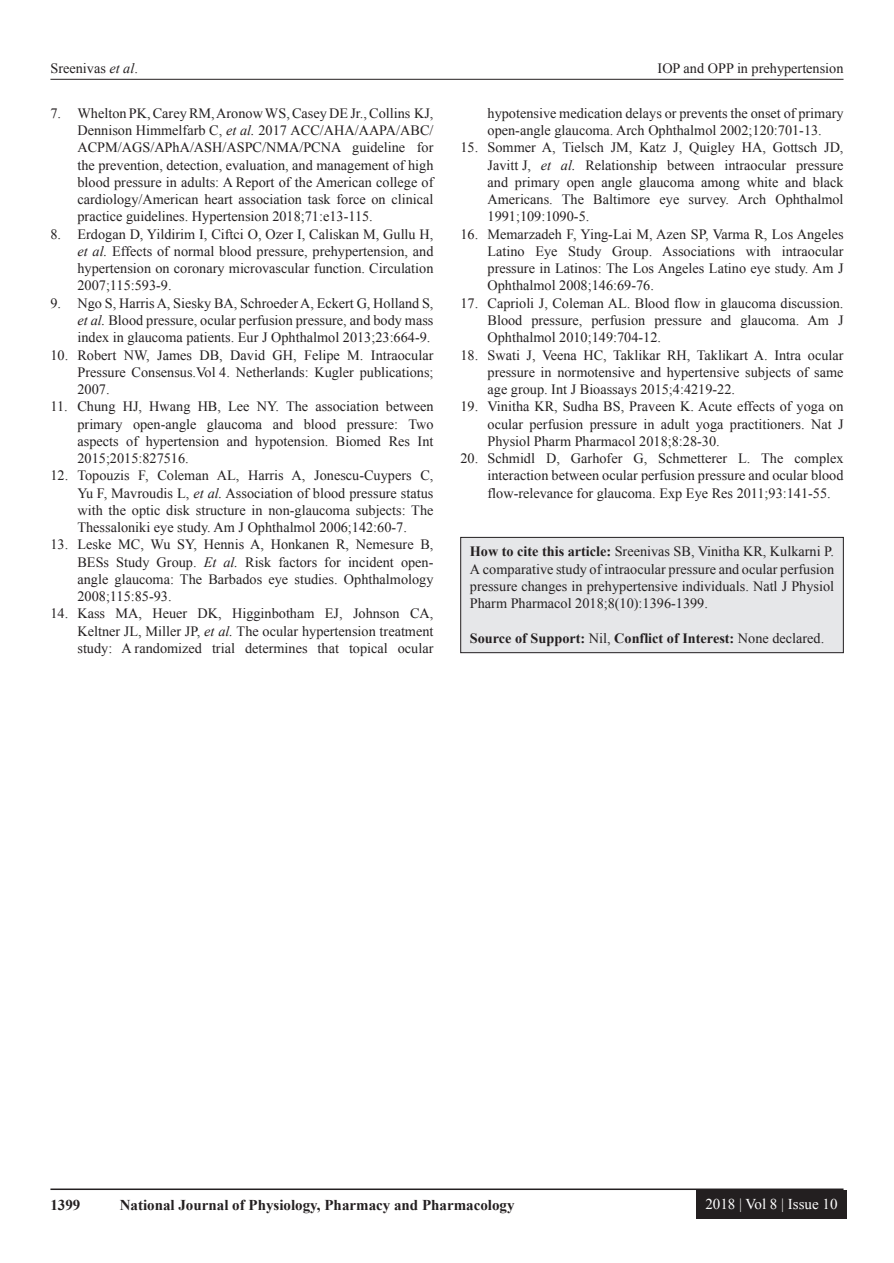
<style>
.page{position:relative;width:894px;height:1263px;background:#fff}
.page>*{position:absolute;margin:0;border:0;box-sizing:border-box;transform-origin:0 0}
.t1{font:700 15px "Times New Roman";color:#231f20}
.t2{font:15px "Times New Roman";color:#fff}
.REF{font:14.25px/17.2px "Times New Roman";color:#231f20;text-align:justify}
.HTC{font:14.25px/17.2px "Times New Roman";color:#231f20;text-align:justify}
.HTC-2{font:700 14.25px "Times New Roman";color:#231f20}
.s1{font-style:italic}
.s2{font-weight:700}
.s3{font-weight:400}
</style>
<div class="page">
<hr style="left:50px;top:79px;width:793px;height:1px;background:#231f20">
<hr style="left:50px;top:1188px;width:793px;height:2px;background:#231f20">
<div style="left:696px;top:1190px;width:150px;height:28px;background:#231f20"></div>
<div style="left:460px;top:537px;width:383px;height:115px;background:#e6e7e9"></div>
<div style="left:460px;top:537px;width:383px;height:116px;border:1px solid #231f20"></div>
<p class="REF" style="left:50px;top:59px;width:89px">Sreenivas <span class="s1">et al</span>.</p>
<p class="REF" style="left:657px;top:59px;width:187px">IOP and OPP in prehypertension</p>
<p class="REF" style="left:77px;top:104px;width:357px;text-indent:-27px">7. Whelton PK, Carey RM, Aronow WS, Casey DE Jr., Collins KJ, Dennison Himmelfarb C, <span class="s1">et al.</span> 2017 ACC/AHA/AAPA/ABC/ ACPM/AGS/APhA/ASH/ASPC/NMA/PCNA guideline for the prevention, detection, evaluation, and management of high blood pressure in adults: A Report of the American college of cardiology/American heart association task force on clinical practice guidelines. Hypertension 2018;71:e13-115.</p>
<p class="REF" style="left:77px;top:225px;width:357px;text-indent:-27px">8. Erdogan D, Yildirim I, Ciftci O, Ozer I, Caliskan M, Gullu H, <span class="s1">et al.</span> Effects of normal blood pressure, prehypertension, and hypertension on coronary microvascular function. Circulation 2007;115:593-9.</p>
<p class="REF" style="left:77px;top:294px;width:357px;text-indent:-27px">9. Ngo S, Harris A, Siesky BA, Schroeder A, Eckert G, Holland S, <span class="s1">et al.</span> Blood pressure, ocular perfusion pressure, and body mass index in glaucoma patients. Eur J Ophthalmol 2013;23:664-9.</p>
<p class="REF" style="left:77px;top:346px;width:357px;text-indent:-27px">10. Robert NW, James DB, David GH, Felipe M. Intraocular Pressure Consensus.Vol 4. Netherlands: Kugler publications; 2007.</p>
<p class="REF" style="left:77px;top:397px;width:357px;text-indent:-27px">11. Chung HJ, Hwang HB, Lee NY. The association between primary open-angle glaucoma and blood pressure: Two aspects of hypertension and hypotension. Biomed Res Int 2015;2015:827516.</p>
<p class="REF" style="left:77px;top:466px;width:357px;text-indent:-27px">12. Topouzis F, Coleman AL, Harris A, Jonescu-Cuypers C, Yu F, Mavroudis L, <span class="s1">et al.</span> Association of blood pressure status with the optic disk structure in non-glaucoma subjects: The Thessaloniki eye study. Am J Ophthalmol 2006;142:60-7.</p>
<p class="REF" style="left:77px;top:535px;width:357px;text-indent:-27px">13. Leske MC, Wu SY, Hennis A, Honkanen R, Nemesure B, BESs Study Group. <span class="s1">Et al.</span> Risk factors for incident open&shy;angle glaucoma: The Barbados eye studies. Ophthalmology 2008;115:85-93.</p>
<p class="REF" style="left:77px;top:604px;width:357px;text-indent:-27px">14. Kass MA, Heuer DK, Higginbotham EJ, Johnson CA, Keltner JL, Miller JP, <span class="s1">et al.</span> The ocular hypertension treatment study: A randomized trial determines that topical ocular</p>
<p class="REF" style="left:487px;top:104px;width:357px">hypotensive medication delays or prevents the onset of primary open-angle glaucoma. Arch Ophthalmol 2002;120:701-13.</p>
<p class="REF" style="left:487px;top:139px;width:357px;text-indent:-27px">15. Sommer A, Tielsch JM, Katz J, Quigley HA, Gottsch JD, Javitt J, <span class="s1">et al.</span> Relationship between intraocular pressure and primary open angle glaucoma among white and black Americans. The Baltimore eye survey. Arch Ophthalmol 1991;109:1090-5.</p>
<p class="REF" style="left:487px;top:225px;width:357px;text-indent:-27px">16. Memarzadeh F, Ying-Lai M, Azen SP, Varma R, Los Angeles Latino Eye Study Group. Associations with intraocular pressure in Latinos: The Los Angeles Latino eye study. Am J Ophthalmol 2008;146:69-76.</p>
<p class="REF" style="left:487px;top:294px;width:357px;text-indent:-27px">17. Caprioli J, Coleman AL. Blood flow in glaucoma discussion.<br>Blood pressure, perfusion pressure and glaucoma. Am J Ophthalmol 2010;149:704-12.</p>
<p class="REF" style="left:487px;top:346px;width:357px;text-indent:-27px">18. Swati J, Veena HC, Taklikar RH, Taklikart A. Intra ocular pressure in normotensive and hypertensive subjects of same age group. Int J Bioassays 2015;4:4219-22.</p>
<p class="REF" style="left:487px;top:397px;width:357px;text-indent:-27px">19. Vinitha KR, Sudha BS, Praveen K. Acute effects of yoga on ocular perfusion pressure in adult yoga practitioners. Nat J Physiol Pharm Pharmacol 2018;8:28-30.</p>
<p class="REF" style="left:487px;top:449px;width:357px;text-indent:-27px">20. Schmidl D, Garhofer G, Schmetterer L. The complex interaction between ocular perfusion pressure and ocular blood flow-relevance for glaucoma. Exp Eye Res 2011;93:141-55.</p>
<p class="HTC" style="left:469px;top:542px;width:365px"><span class="s2">How to cite this article:</span> Sreenivas SB, Vinitha KR, Kulkarni P.<br>A comparative study of intraocular pressure and ocular perfusion pressure changes in prehypertensive individuals. Natl J Physiol Pharm Pharmacol 2018;8(10):1396-1399.</p>
<p class="HTC-2" style="left:469px;top:628px;width:356px">Source of Support: <span class="s3">Nil,</span> Conflict of Interest: <span class="s3">None declared.</span></p>
<p class="t1" style="left:50px;top:1194px;width:31px">1399</p>
<p class="t1" style="left:120px;top:1194px;width:396px">National Journal of Physiology, Pharmacy and Pharmacology</p>
<p class="t2" style="left:705px;top:1193px;width:134px">2018 | Vol 8 | Issue 10</p>
</div>
